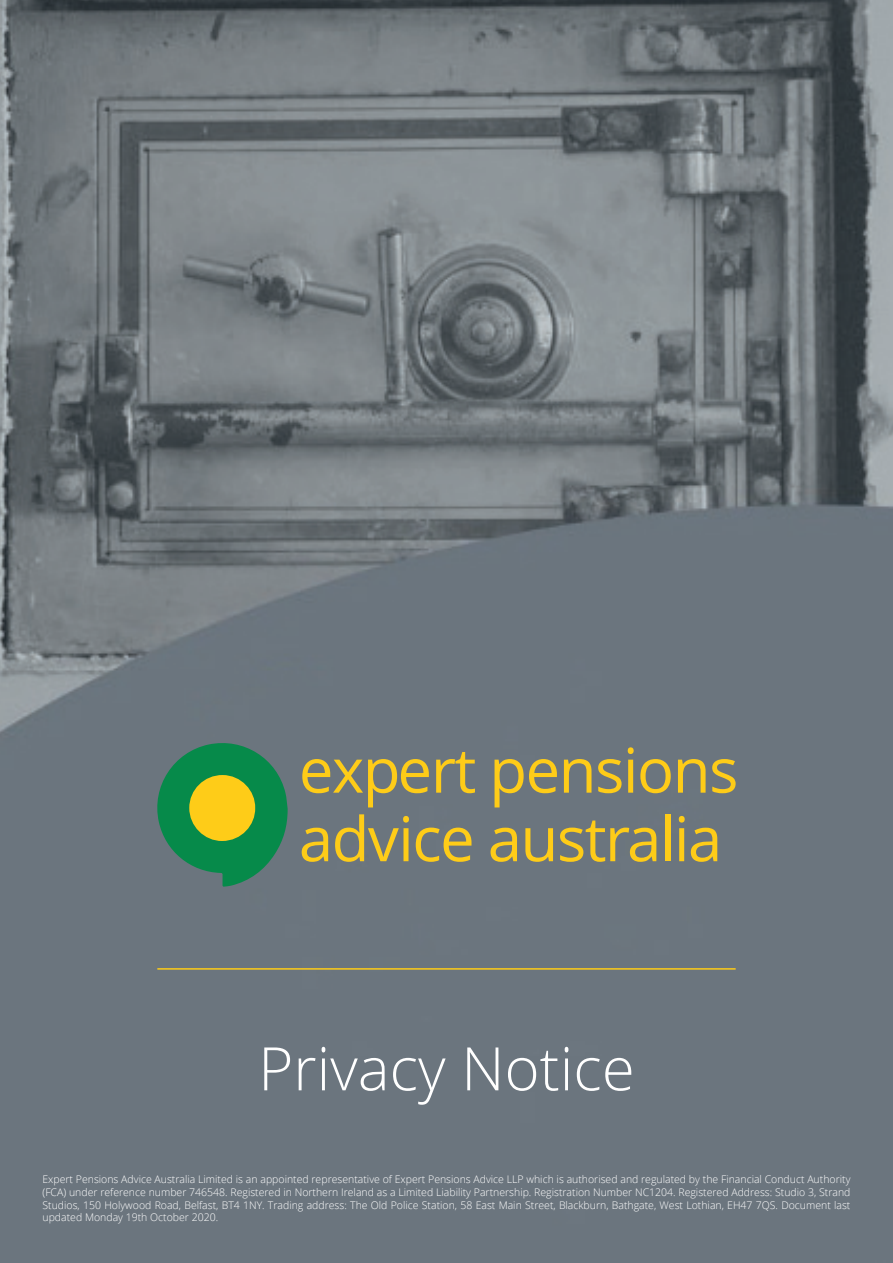
<style>
.page{position:relative;width:893px;height:1263px;background:#fff}
.page>*{position:absolute;margin:0;border:0;box-sizing:border-box;transform-origin:0 0}
.t1{font:61.65px/68.6px "Open Sans";letter-spacing:-.025em;color:#fecc18}
.t2{font:300 60px "Open Sans";color:#fff}
.t3{font:300 10.5px/12.6px "Open Sans";color:#fff;text-align:justify}
</style>
<div class="page">
<img style="left:0;top:0;width:893px;height:1263px">
<hr style="left:157px;top:968px;width:579px;height:2px;background:#fecc18">
<svg style="left:157px;top:740px;width:131px;height:147px"></svg>
<div style="left:189px;top:775px;width:67px;height:66px;background:#fecc18;border-radius:50%"></div>
<h1 class="t1" style="left:299px;top:734px;width:441px">expert pensions advice australia</h1>
<h2 class="t2" style="left:258px;top:1027px;width:378px">Privacy Notice</h2>
<p class="t3" style="left:43px;top:1173px;width:809px">Expert Pensions Advice Australia Limited is an appointed representative of Expert Pensions Advice LLP which is authorised and regulated by the Financial Conduct Authority (FCA) under reference number 746548. Registered in Northern Ireland as a Limited Liability Partnership. Registration Number NC1204. Registered Address: Studio 3, Strand Studios, 150 Holywood Road, Belfast, BT4 1NY. Trading address: The Old Police Station, 58 East Main Street, Blackburn, Bathgate, West Lothian, EH47 7QS. Document last updated Monday 19th October 2020.</p>
</div>
